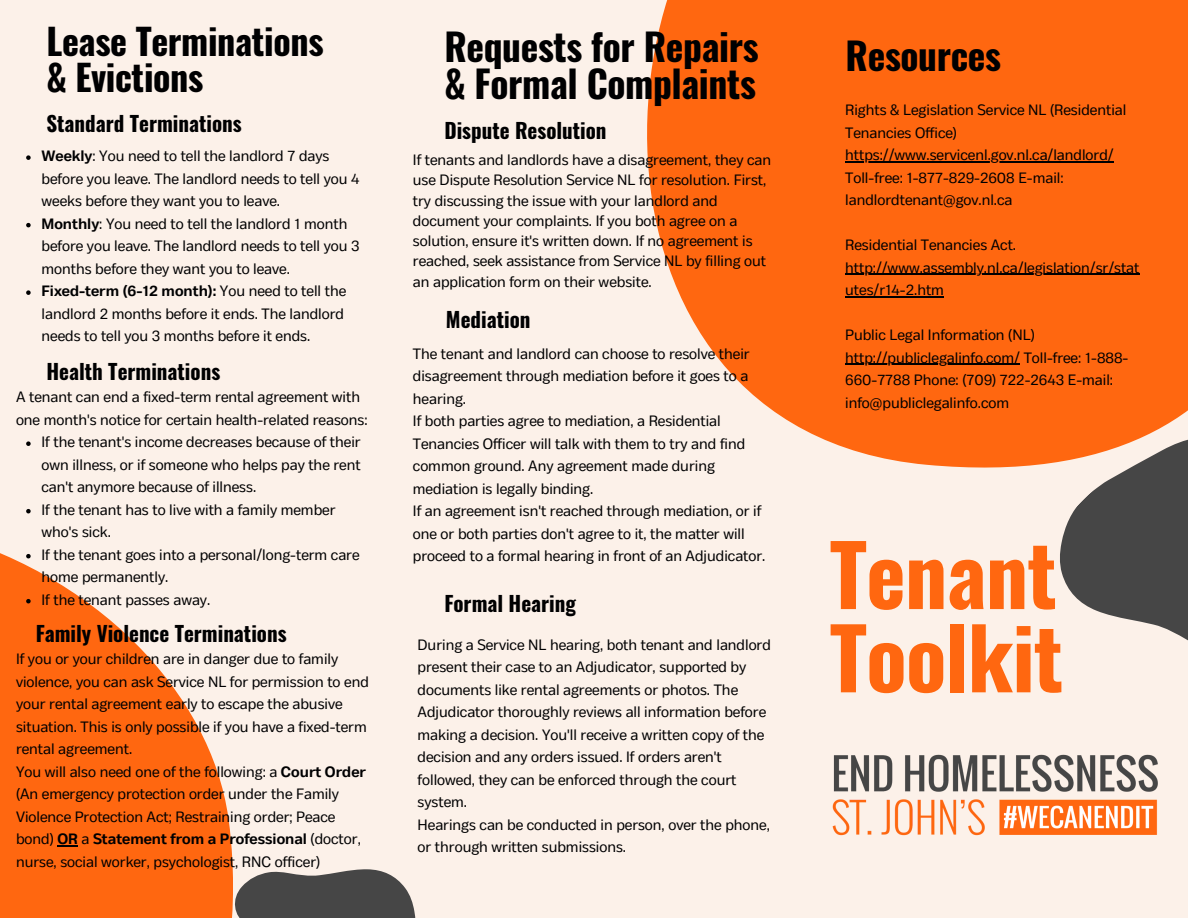
<style>
.page{position:relative;width:1188px;height:918px;background:#fcf1e9}
.page>*{position:absolute;margin:0;border:0;box-sizing:border-box;transform-origin:0 0}
.t1{font:700 84px/83.2px "Oswald";letter-spacing:-.01em;color:#ff6710}
.t2{font:700 37.5px/37.2px "Oswald";letter-spacing:-.01em;color:#000001}
.t3{font:700 36px/36px "Oswald";letter-spacing:-.01em;color:#000001}
.t4{font:700 21px "Oswald";color:#000001}
.t5{font:15px/22.5px "Body Text";color:#000001}
.s1{font-weight:700}
</style>
<div class="page">
<svg style="left:647px;top:0;width:541px;height:468px;background:#fe7222"></svg>
<svg style="left:1029px;top:394px;width:159px;height:247px"></svg>
<svg style="left:0;top:513px;width:229px;height:405px;fill:#ff6710"></svg>
<svg style="left:57px;top:845px;width:21px;height:1px"></svg>
<svg style="left:191px;top:818px;width:225px;height:100px"></svg>
<img style="left:832px;top:754px;width:326px;height:82px">
<svg style="left:26px;top:155px;width:5px;height:5px"></svg>
<svg style="left:26px;top:223px;width:5px;height:4px"></svg>
<svg style="left:26px;top:290px;width:5px;height:5px"></svg>
<hr style="left:845px;top:161px;width:269px;height:1px;background:#000001">
<hr style="left:845px;top:274px;width:294px;height:1px;background:#000001">
<hr style="left:845px;top:296px;width:99px;height:1px;background:#000001">
<hr style="left:845px;top:364px;width:175px;height:1px;background:#000001">
<svg style="left:26px;top:441px;width:5px;height:5px"></svg>
<svg style="left:26px;top:509px;width:5px;height:4px"></svg>
<svg style="left:26px;top:554px;width:5px;height:4px"></svg>
<svg style="left:26px;top:599px;width:5px;height:4px"></svg>
<p class="t3" style="left:46px;top:22px;width:279px">Lease Terminations &amp; Evictions</p>
<h3 class="t2" style="left:444px;top:27px;width:316px">Requests for Repairs &amp; Formal Complaints</h3>
<h3 class="t2" style="left:846px;top:35px;width:157px">Resources</h3>
<p class="t5" style="left:845px;top:100px;width:283px">Rights &amp; Legislation Service NL (Residential<br>Tenancies Office)</p>
<p class="t5" style="left:845px;top:145px;width:270px">https://www.servicenl.gov.nl.ca/landlord/<br>Toll-free: 1-877-829-2608 E-mail: landlordtenant@gov.nl.ca</p>
<p class="t5" style="left:845px;top:235px;width:172px">Residential Tenancies Act.</p>
<p class="t5" style="left:845px;top:257px;width:296px">http://www.assembly.nl.ca/legislation/sr/stat utes/r14-2.htm</p>
<p class="t5" style="left:845px;top:325px;width:191px">Public Legal Information (NL)</p>
<p class="t5" style="left:845px;top:347px;width:285px">http://publiclegalinfo.com/ Toll-free: 1-888-<br>660-7788 Phone: (709) 722-2643 E-mail:</p>
<h3 class="t4" style="left:46px;top:107px;width:197px">Standard Terminations</h3>
<p class="t4" style="left:444px;top:114px;width:164px">Dispute Resolution</p>
<p class="t5" style="left:42px;top:146px;width:320px"><span class="s1">Weekly</span>: You need to tell the landlord 7 days before you leave. The landlord needs to tell you 4 weeks before they want you to leave.</p>
<p class="t5" style="left:42px;top:213px;width:320px"><span class="s1">Monthly</span>: You need to tell the landlord 1 month before you leave. The landlord needs to tell you 3 months before they want you to leave.</p>
<p class="t5" style="left:42px;top:281px;width:306px"><span class="s1">Fixed-term (6-12 month):</span> You need to tell the landlord 2 months before it ends. The landlord needs to tell you 3 months before it ends.</p>
<h2 class="t5" style="left:413px;top:151px;width:360px;line-height:20.2px">If tenants and landlords have a disagreement, they can use Dispute Resolution Service NL for resolution. First, try discussing the issue with your landlord and document your complaints. If you both agree on a solution, ensure it's written down. If no agreement is reached, seek assistance from Service NL by filling out an application form on their website.</h2>
<p class="t4" style="left:446px;top:303px;width:86px">Mediation</p>
<p class="t5" style="left:413px;top:343px;width:338px;text-align:justify">The tenant and landlord can choose to resolve their disagreement through mediation before it goes to a hearing.</p>
<p class="t5" style="left:413px;top:411px;width:334px">If both parties agree to mediation, a Residential Tenancies Officer will talk with them to try and find common ground. Any agreement made during mediation is legally binding.</p>
<h3 class="t5" style="left:413px;top:501px;width:354px">If an agreement isn't reached through mediation, or if one or both parties don't agree to it, the matter will proceed to a formal hearing in front of an Adjudicator.</h3>
<p class="t4" style="left:444px;top:587px;width:133px">Formal Hearing</p>
<p class="t5" style="left:418px;top:635px;width:355px">During a Service NL hearing, both tenant and landlord present their case to an Adjudicator, supported by documents like rental agreements or photos. The Adjudicator thoroughly reviews all information before making a decision. You'll receive a written copy of the decision and any orders issued. If orders aren't followed, they can be enforced through the court system.</p>
<p class="t5" style="left:418px;top:815px;width:354px">Hearings can be conducted in person, over the phone, or through written submissions.</p>
<p class="t4" style="left:46px;top:355px;width:175px">Health Terminations</p>
<h1 class="t5" style="left:16px;top:387px;width:346px">A tenant can end a fixed-term rental agreement with</h1>
<p class="t5" style="left:845px;top:392px;width:165px">info@publiclegalinfo.com</p>
<h1 class="t5" style="left:16px;top:409px;width:353px">one month's notice for certain health-related reasons:</h1>
<h2 class="t5" style="left:42px;top:432px;width:321px;text-align:justify">If the tenant's income decreases because of their own illness, or if someone who helps pay the rent can't anymore because of illness.</h2>
<h3 class="t5" style="left:42px;top:499px;width:295px">If the tenant has to live with a family member who's sick.</h3>
<p class="t5" style="left:42px;top:544px;width:320px">If the tenant goes into a personal/long-term care home permanently.</p>
<p class="t5" style="left:42px;top:589px;width:170px">If the tenant passes away.</p>
<p class="t1" style="left:830px;top:529px;width:235px">Tenant<br>Toolkit</p>
<p class="t4" style="left:36px;top:617px;width:252px">Family Violence Terminations</p>
<p class="t5" style="left:16px;top:649px;width:354px">If you or your children are in danger due to family violence, you can ask Service NL for permission to end your rental agreement early to escape the abusive situation. This is only possible if you have a fixed-term rental agreement.</p>
<h2 class="t5" style="left:16px;top:761px;width:351px">You will also need one of the following: a <span class="s1">Court Order </span>(An emergency protection order under the Family Violence Protection Act; Restraining order; Peace bond) <span class="s1">OR</span> a <span class="s1">Statement from a Professional</span> (doctor, nurse, social worker, psychologist, RNC officer)</h2>
</div>
